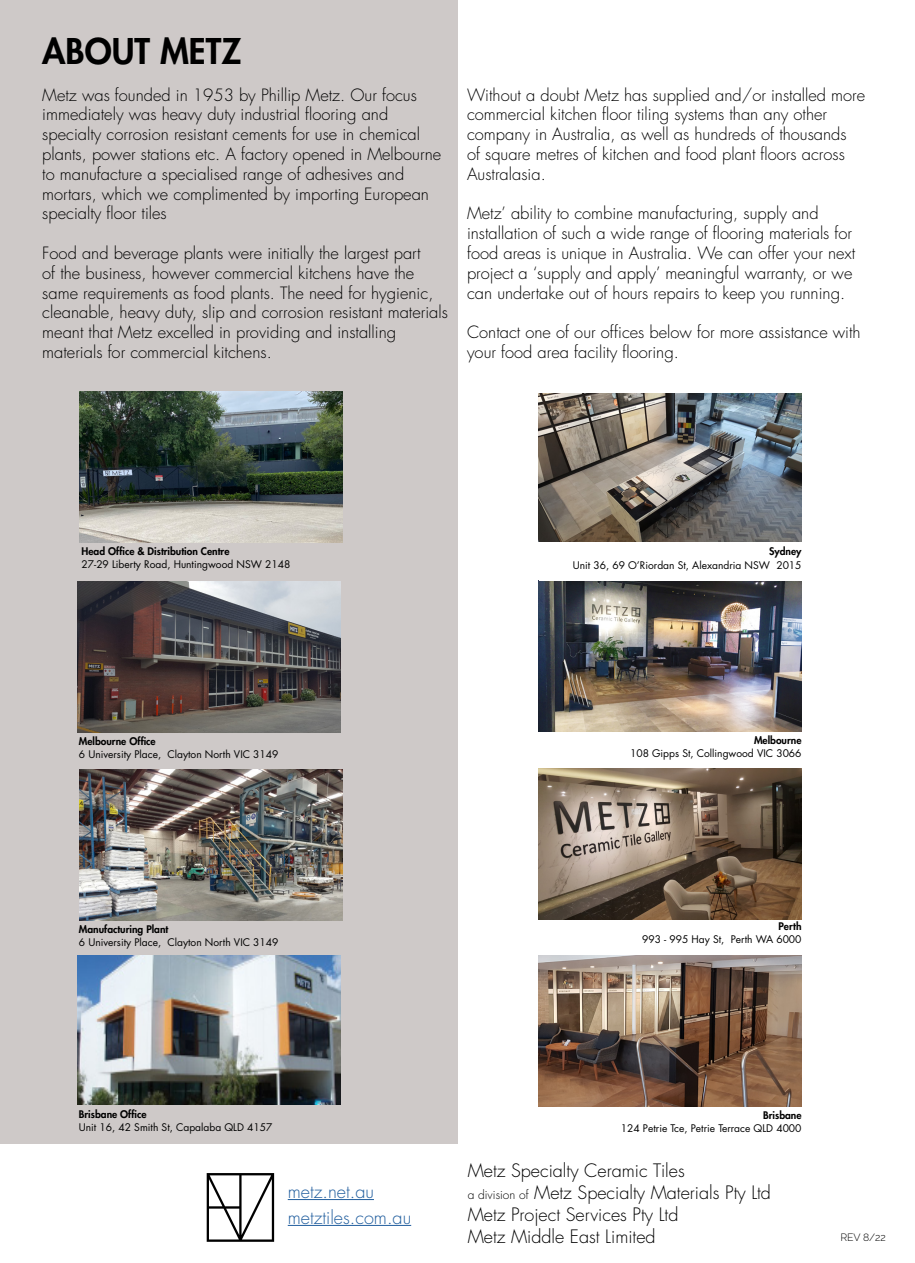
<style>
.page{position:relative;width:915px;height:1263px;background:#fff}
.page>*{position:absolute;margin:0;border:0;box-sizing:border-box;transform-origin:0 0}
.t1{font:800 34.5px "Futura Std";color:#000}
.t2{font:300 18px/22.2px "Futura Std";color:#000}
.t3{font:300 18px/25.8px "Futura Std";color:#215e9e}
.t4{font:300 16.5px/19.8px "Futura Std";color:#000}
.t5{font:300 10.5px "Raleway";color:#000}
.t6{font:10.2px "Futura Std";color:#000}
.t7{font:800 10.2px "Futura Std";color:#000}
.s1{font-size:12px}
</style>
<div class="page">
<div style="left:0;top:0;width:458px;height:1144px;background:#cec9c8"></div>
<img style="left:538px;top:394px;width:263px;height:147px">
<img style="left:538px;top:769px;width:263px;height:150px">
<img style="left:538px;top:955px;width:263px;height:151px">
<img style="left:538px;top:580px;width:263px;height:151px">
<img style="left:80px;top:391px;width:262px;height:151px">
<img style="left:77px;top:582px;width:263px;height:150px">
<img style="left:77px;top:955px;width:263px;height:150px">
<img style="left:79px;top:770px;width:263px;height:151px">
<svg style="left:207px;top:1173px;width:67px;height:69px"></svg>
<hr style="left:288px;top:1199px;width:86px;height:1px;background:#215e9e">
<hr style="left:288px;top:1225px;width:123px;height:1px;background:#215e9e">
<h1 class="t1" style="left:42px;top:30px;width:200px">ABOUT METZ</h1>
<p class="t4" style="left:42px;top:85px;width:400px">Metz was founded in 1953 by Phillip Metz. Our focus immediately was heavy duty industrial flooring and specialty corrosion resistant cements for use in chemical plants, power stations etc. A factory opened in Melbourne to manufacture a specialised range of adhesives and mortars, which we complimented by importing European specialty floor tiles</p>
<p class="t4" style="left:42px;top:244px;width:407px">Food and beverage plants were initially the largest part<br>of the business, however commercial kitchens have the same requirements as food plants. The need for hygienic, cleanable, heavy duty, slip and corrosion resistant materials meant that Metz excelled in providing and installing materials for commercial kitchens.</p>
<p class="t4" style="left:467px;top:85px;width:399px">Without a doubt Metz has supplied and/or installed more commercial kitchen floor tiling systems than any other company in Australia, as well as hundreds of thousands<br>of square metres of kitchen and food plant floors across Australasia.</p>
<p class="t4" style="left:467px;top:204px;width:389px">Metz’ ability to combine manufacturing, supply and installation of such a wide range of flooring materials for food areas is unique in Australia. We can offer your next project a ‘supply and apply’ meaningful warranty, or we can undertake out of hours repairs to keep you running.</p>
<p class="t4" style="left:467px;top:323px;width:395px">Contact one of our offices below for more assistance with your food area facility flooring.</p>
<p class="t7" style="left:82px;top:545px;width:149px">Head Office &amp; Distribution Centre</p>
<p class="t6" style="left:82px;top:558px;width:210px">27-29 Liberty Road, Huntingwood NSW 2148</p>
<p class="t7" style="left:768px;top:545px;width:34px">Sydney</p>
<p class="t6" style="left:572px;top:558px;width:230px">Unit 36, 69 O’Riordan St, Alexandria NSW 2015</p>
<p class="t7" style="left:79px;top:735px;width:78px">Melbourne Office</p>
<p class="t6" style="left:79px;top:748px;width:201px">6 University Place, Clayton North VIC 3149</p>
<p class="t7" style="left:753px;top:734px;width:49px">Melbourne</p>
<p class="t6" style="left:630px;top:747px;width:173px">108 Gipps St, Collingwood VIC 3066</p>
<p class="t7" style="left:79px;top:923px;width:91px">Manufacturing Plant</p>
<p class="t6" style="left:79px;top:936px;width:201px">6 University Place, Clayton North VIC 3149</p>
<p class="t7" style="left:778px;top:920px;width:25px">Perth</p>
<p class="t6" style="left:642px;top:933px;width:161px">993 - 995 Hay St, Perth WA 6000</p>
<p class="t7" style="left:79px;top:1107px;width:69px">Brisbane Office</p>
<p class="t6" style="left:79px;top:1120px;width:195px">Unit 16, 42 Smith St, Capalaba QLD 4157</p>
<p class="t3" style="left:288px;top:1179px;width:125px">metz.net.au metztiles.com.au</p>
<p class="t7" style="left:762px;top:1109px;width:40px">Brisbane</p>
<p class="t6" style="left:620px;top:1122px;width:182px">124 Petrie Tce, Petrie Terrace QLD 4000</p>
<p class="t2" style="left:467px;top:1159px;width:305px">Metz Specialty Ceramic Tiles<br><span class="s1">a division of</span> Metz Specialty Materials Pty Ltd<br>Metz Project Services Pty Ltd<br>Metz Middle East Limited</p>
<p class="t5" style="left:840px;top:1231px;width:47px">REV 8/22</p>
</div>
